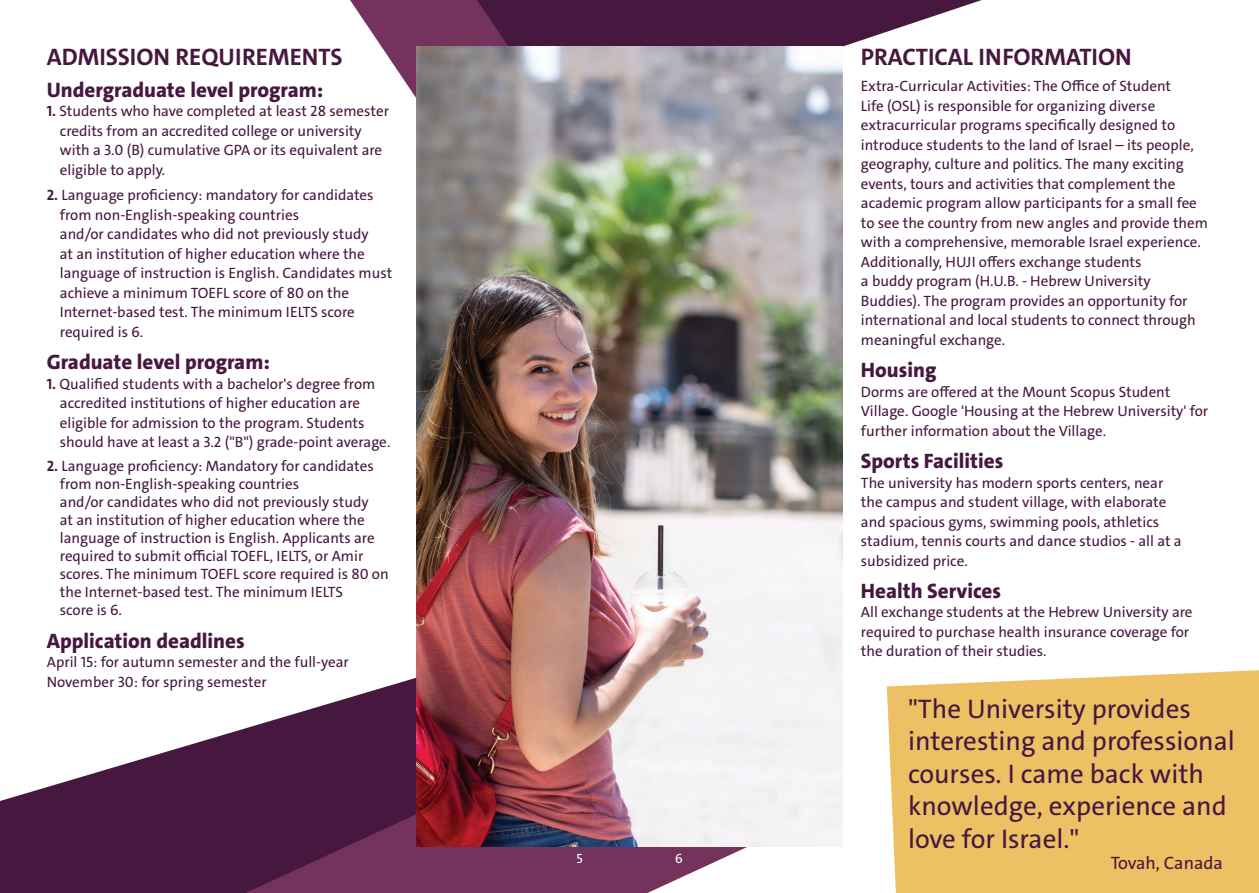
<style>
.page{position:relative;width:1259px;height:893px;background:#fff}
.page>*{position:absolute;margin:0;border:0;box-sizing:border-box;transform-origin:0 0}
.t1{font:27px/32.4px "The Sans C4 s";color:#46173f}
.t2{font:700 24px "The Sans C4 s";color:#46173f}
.t3{font:800 21px "The Sans C4 s";color:#46173f}
.t4{font:18px "The Sans C4 s";color:#46173f}
.t5{font:15px/19.5px "The Sans C4 s";color:#46173f}
.t6{font:13.5px "The Sans C4 s";color:#fff}
.s1{font-weight:700}
</style>
<div class="page">
<div style="left:887px;top:670px;width:372px;height:223px;background:#edc064"></div>
<svg style="left:0;top:677px;width:416px;height:216px;fill:#46173f"></svg>
<svg style="left:245px;top:683px;width:526px;height:210px;background:#6f4063"></svg>
<svg style="left:629px;top:0;width:352px;height:47px;fill:#46173f"></svg>
<svg style="left:350px;top:0;width:279px;height:98px"></svg>
<img style="left:416px;top:47px;width:427px;height:799px">
<h2 class="t2" style="left:47px;top:41px;width:297px">ADMISSION REQUIREMENTS</h2>
<h3 class="t3" style="left:47px;top:76px;width:278px">Undergraduate level program:</h3>
<p class="t5" style="left:60px;top:102px;width:331px;text-indent:-13px"><span class="s1">1.</span> Students who have completed at least 28 semester credits from an accredited college or university with a 3.0 (B) cumulative GPA or its equivalent are eligible to apply.</p>
<p class="t5" style="left:60px;top:186px;width:334px;text-indent:-13px"><span class="s1">2.</span> Language proficiency: mandatory for candidates from non-English-speaking countries<br>and/or candidates who did not previously study<br>at an institution of higher education where the language of instruction is English. Candidates must achieve a minimum TOEFL score of 80 on the Internet-based test. The minimum IELTS score required is 6.</p>
<h3 class="t3" style="left:47px;top:349px;width:224px">Graduate level program:</h3>
<p class="t5" style="left:60px;top:374px;width:332px;text-indent:-13px"><span class="s1">1.</span> Qualified students with a bachelor's degree from accredited institutions of higher education are eligible for admission to the program. Students should have at least a 3.2 ("B") grade-point average.</p>
<p class="t5" style="left:60px;top:457px;width:330px;line-height:18px;text-indent:-13px"><span class="s1">2.</span> Language proficiency: Mandatory for candidates from non-English-speaking countries<br>and/or candidates who did not previously study<br>at an institution of higher education where the language of instruction is English. Applicants are required to submit official TOEFL, IELTS, or Amir scores. The minimum TOEFL score required is 80 on the Internet-based test. The minimum IELTS<br>score is 6.</p>
<h3 class="t3" style="left:47px;top:627px;width:199px">Application deadlines</h3>
<p class="t5" style="left:47px;top:653px;width:303px">April 15: for autumn semester and the full-year<br>November 30: for spring semester</p>
<h2 class="t2" style="left:861px;top:41px;width:272px">PRACTICAL INFORMATION</h2>
<p class="t5" style="left:861px;top:77px;width:348px">Extra-Curricular Activities: The Office of Student<br>Life (OSL) is responsible for organizing diverse extracurricular programs specifically designed to introduce students to the land of Israel – its people, geography, culture and politics. The many exciting events, tours and activities that complement the academic program allow participants for a small fee to see the country from new angles and provide them with a comprehensive, memorable Israel experience.<br>Additionally, HUJI offers exchange students<br>a buddy program (H.U.B. - Hebrew University Buddies). The program provides an opportunity for international and local students to connect through meaningful exchange.</p>
<h3 class="t3" style="left:861px;top:357px;width:77px">Housing</h3>
<p class="t5" style="left:861px;top:382px;width:349px">Dorms are offered at the Mount Scopus Student<br>Village. Google 'Housing at the Hebrew University' for further information about the Village.</p>
<h3 class="t3" style="left:861px;top:447px;width:144px">Sports Facilities</h3>
<p class="t5" style="left:861px;top:473px;width:322px">The university has modern sports centers, near the campus and student village, with elaborate and spacious gyms, swimming pools, athletics stadium, tennis courts and dance studios - all at a subsidized price.</p>
<h3 class="t3" style="left:861px;top:577px;width:142px">Health Services</h3>
<p class="t5" style="left:861px;top:603px;width:333px">All exchange students at the Hebrew University are required to purchase health insurance coverage for the duration of their studies.</p>
<h1 class="t1" style="left:908px;top:693px;width:328px">"The University provides interesting and professional courses. I came back with knowledge, experience and love for Israel."</h1>
<p class="t6" style="left:576px;top:850px;width:8px">5</p>
<p class="t6" style="left:675px;top:850px;width:9px">6</p>
<p class="t4" style="left:1110px;top:851px;width:114px">Tovah, Canada</p>
</div>
